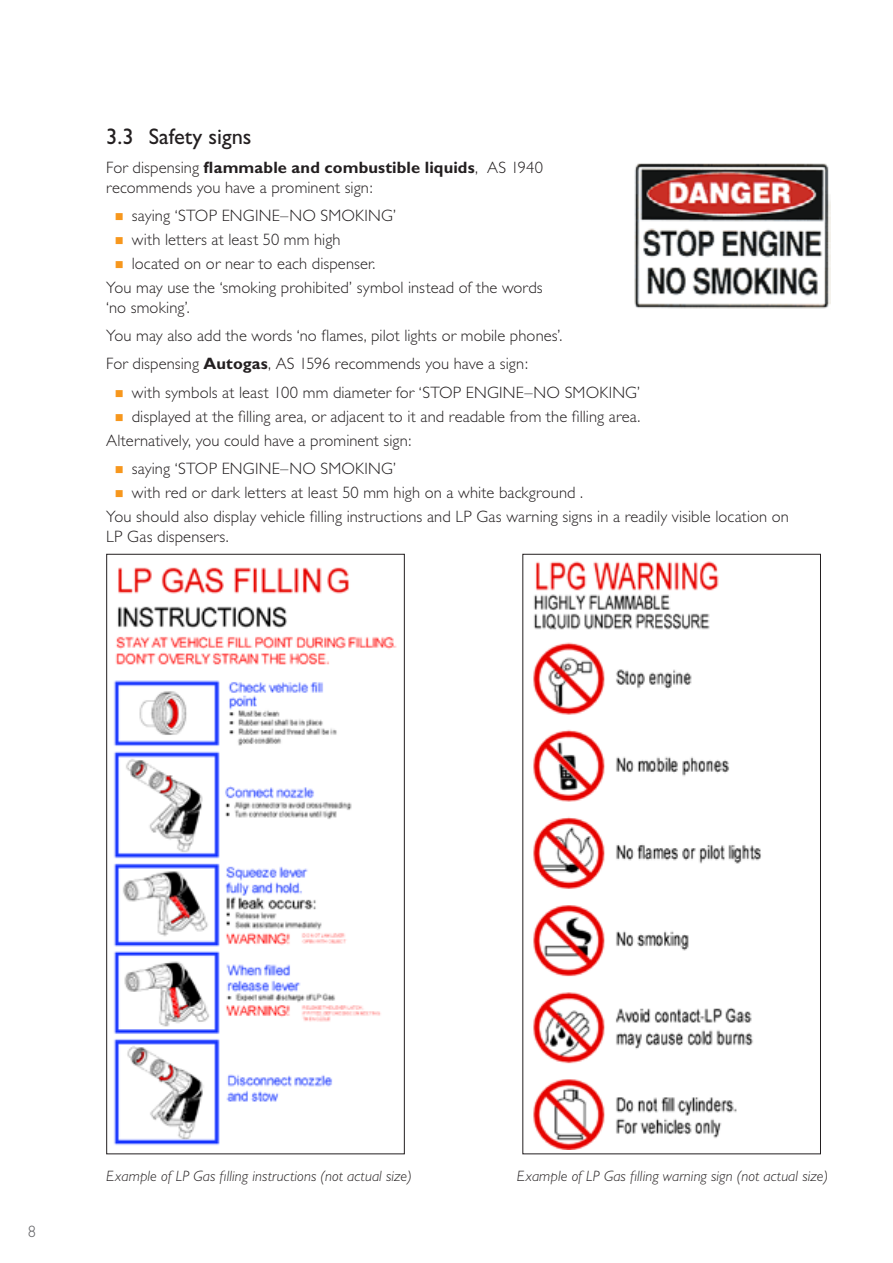
<style>
.page{position:relative;width:893px;height:1263px;background:#fff}
.page>*{position:absolute;margin:0;border:0;box-sizing:border-box;transform-origin:0 0}
.t1{font:22.5px "Gill Sans";color:#231f20}
.t2{font:300 16.5px/19.8px "Gill Sans";letter-spacing:.005em;color:#231f20}
.t3{font:300 16.5px "Gill Sans";color:#636366}
.t4{font:italic 300 15px "Gill Sans";letter-spacing:.005em;color:#231f20}
.s1{font-weight:700}
</style>
<div class="page">
<img style="left:113px;top:567px;width:284px;height:578px">
<img style="left:533px;top:561px;width:228px;height:588px">
<img style="left:634px;top:163px;width:196px;height:146px">
<p class="t1" style="left:106px;top:124px;width:147px">3.3 Safety signs</p>
<p class="t2" style="left:106px;top:158px;width:438px">For dispensing <span class="s1">flammable and combustible liquids</span>, AS 1940 recommends you have a prominent sign:</p>
<p class="t2" style="left:132px;top:206px;width:266px">saying ‘STOP ENGINE–NO SMOKING’</p>
<p class="t2" style="left:132px;top:230px;width:210px">with letters at least 50 mm high</p>
<p class="t2" style="left:132px;top:254px;width:245px">located on or near to each dispenser.</p>
<p class="t2" style="left:106px;top:278px;width:438px">You may use the ‘smoking prohibited’ symbol instead of the words ‘no smoking’.</p>
<p class="t2" style="left:106px;top:326px;width:458px">You may also add the words ‘no flames, pilot lights or mobile phones’.</p>
<p class="t2" style="left:106px;top:354px;width:423px">For dispensing <span class="s1">Autogas</span>, AS 1596 recommends you have a sign:</p>
<p class="t2" style="left:132px;top:382px;width:510px">with symbols at least 100 mm diameter for ‘STOP ENGINE–NO SMOKING’</p>
<p class="t2" style="left:132px;top:407px;width:510px">displayed at the filling area, or adjacent to it and readable from the filling area.</p>
<p class="t2" style="left:106px;top:431px;width:307px">Alternatively, you could have a prominent sign:</p>
<p class="t2" style="left:132px;top:459px;width:266px">saying ‘STOP ENGINE–NO SMOKING’</p>
<p class="t2" style="left:132px;top:483px;width:453px">with red or dark letters at least 50 mm high on a white background .</p>
<p class="t2" style="left:106px;top:507px;width:684px">You should also display vehicle filling instructions and LP Gas warning signs in a readily visible location on<br>LP Gas dispensers.</p>
<p class="t3" style="left:28px;top:1222px;width:10px">8</p>
<p class="t4" style="left:106px;top:1167px;width:307px">Example of LP Gas filling instructions (not actual size)</p>
<p class="t4" style="left:517px;top:1167px;width:313px">Example of LP Gas filling warning sign (not actual size)</p>
</div>
